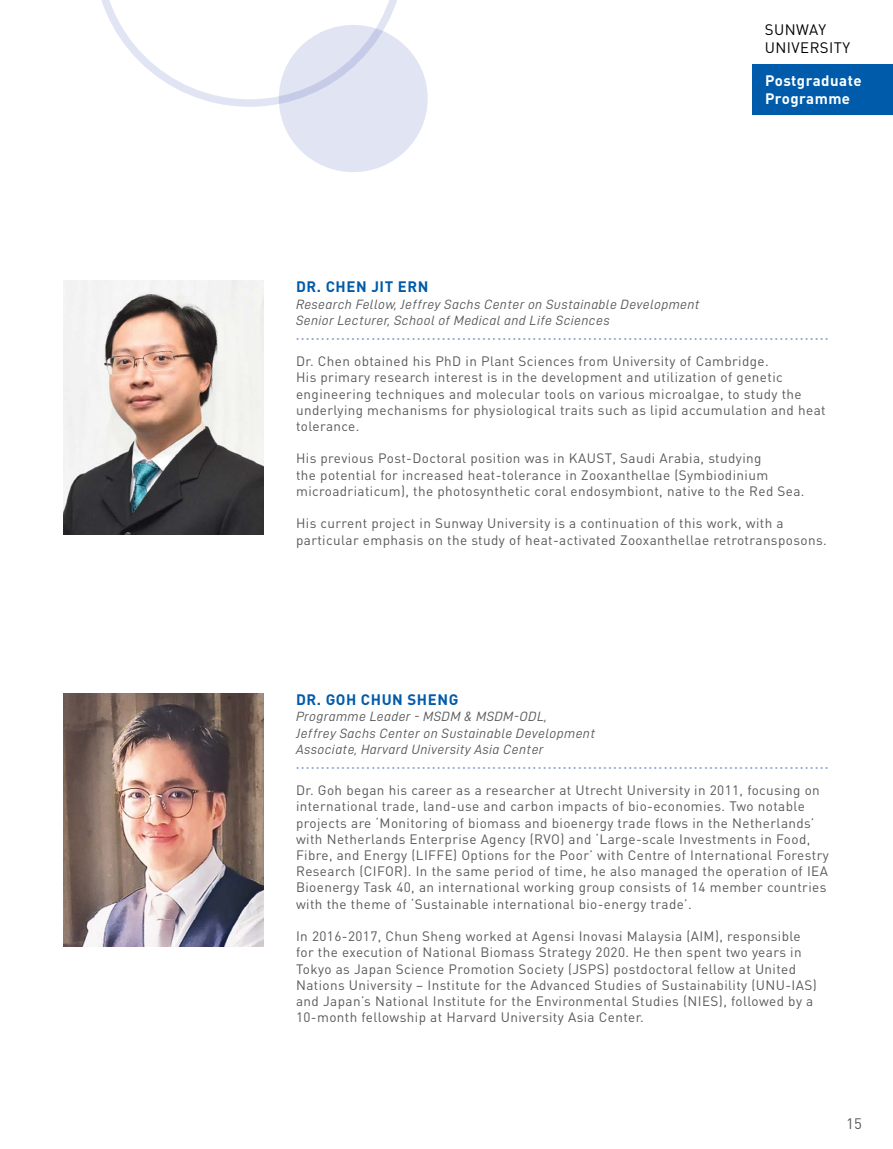
<style>
.page{position:relative;width:893px;height:1149px;background:#fff}
.page>*{position:absolute;margin:0;border:0;box-sizing:border-box;transform-origin:0 0}
.t1{font:700 15px "DIN Pro";letter-spacing:.04em;color:#005baa}
.t2{font:700 15px/18px "DIN Pro";letter-spacing:.03em;color:#fff}
.t3{font:15px/18px "DIN Pro";letter-spacing:.03em;color:#000}
.t4{font:15px "DIN Pro";color:#58595b}
.t5{font:13.5px/16.2px "DIN Pro";letter-spacing:.03em;color:#58595b}
.t6{font:13.5px/16.2px "D DIN Italic";letter-spacing:.03em;color:#58595b}
.t7{font:6px "DIN Pro";color:#8298cd}
</style>
<div class="page">
<div style="left:753px;top:64px;width:140px;height:50px;background:#005baa"></div>
<svg style="left:101px;top:0;width:296px;height:107px"></svg>
<div style="left:279px;top:25px;width:149px;height:147px;background:#e1e4f3;border-radius:50%"></div>
<img style="left:64px;top:693px;width:200px;height:253px">
<img style="left:64px;top:281px;width:200px;height:253px">
<p class="t3" style="left:765px;top:20px;width:87px">SUNWAY<br>UNIVERSITY</p>
<p class="t2" style="left:765px;top:70px;width:98px">Postgraduate<br>Programme</p>
<p class="t1" style="left:296px;top:276px;width:51px">Dr. Chen</p>
<p class="t1" style="left:371px;top:276px;width:47px">Jit Ern</p>
<p class="t6" style="left:296px;top:295px;width:405px">Research Fellow, Jeffrey Sachs Center on Sustainable Development<br>Senior Lecturer, School of Medical and Life Sciences</p>
<p class="t7" style="left:296px;top:334px;width:534px">••••••••••••••••••••••••••••••••••••••••••••••••••••••••••••••••••••••••••••••••••••••••••••••••••••••••••</p>
<p class="t5" style="left:296px;top:352px;width:531px">Dr. Chen obtained his PhD in Plant Sciences from University of Cambridge.<br>His primary research interest is in the development and utilization of genetic engineering techniques and molecular tools on various microalgae, to study the underlying mechanisms for physiological traits such as lipid accumulation and heat tolerance.</p>
<p class="t5" style="left:296px;top:450px;width:510px">His previous Post-Doctoral position was in KAUST, Saudi Arabia, studying<br>the potential for increased heat-tolerance in Zooxanthellae (Symbiodinium microadriaticum), the photosynthetic coral endosymbiont, native to the Red Sea.</p>
<p class="t5" style="left:296px;top:514px;width:532px">His current project in Sunway University is a continuation of this work, with a particular emphasis on the study of heat-activated Zooxanthellae retrotransposons.</p>
<p class="t1" style="left:296px;top:689px;width:86px">Dr. Goh Chun</p>
<p class="t1" style="left:407px;top:689px;width:21px">Sheng</p>
<p class="t6" style="left:296px;top:708px;width:301px">Programme Leader - MSDM &amp; MSDM-ODL,<br>Jeffrey Sachs Center on Sustainable Development<br>Associate, Harvard University Asia Center</p>
<p class="t7" style="left:296px;top:763px;width:534px">••••••••••••••••••••••••••••••••••••••••••••••••••••••••••••••••••••••••••••••••••••••••••••••••••••••••••</p>
<p class="t5" style="left:296px;top:781px;width:534px">Dr. Goh began his career as a researcher at Utrecht University in 2011, focusing on international trade, land-use and carbon impacts of bio-economies. Two notable projects are ‘Monitoring of biomass and bioenergy trade flows in the Netherlands’ with Netherlands Enterprise Agency (RVO) and ‘Large-scale Investments in Food, Fibre, and Energy (LIFFE) Options for the Poor’ with Centre of International Forestry Research (CIFOR). In the same period of time, he also managed the operation of IEA Bioenergy Task 40, an international working group consists of 14 member countries with the theme of ‘Sustainable international bio-energy trade’.</p>
<p class="t5" style="left:296px;top:927px;width:522px">In 2016-2017, Chun Sheng worked at Agensi Inovasi Malaysia (AIM), responsible for the execution of National Biomass Strategy 2020. He then spent two years in Tokyo as Japan Science Promotion Society (JSPS) postdoctoral fellow at United Nations University – Institute for the Advanced Studies of Sustainability (UNU-IAS) and Japan’s National Institute for the Environmental Studies (NIES), followed by a 10-month fellowship at Harvard University Asia Center.</p>
<p class="t4" style="left:846px;top:1112px;width:17px">15</p>
</div>
